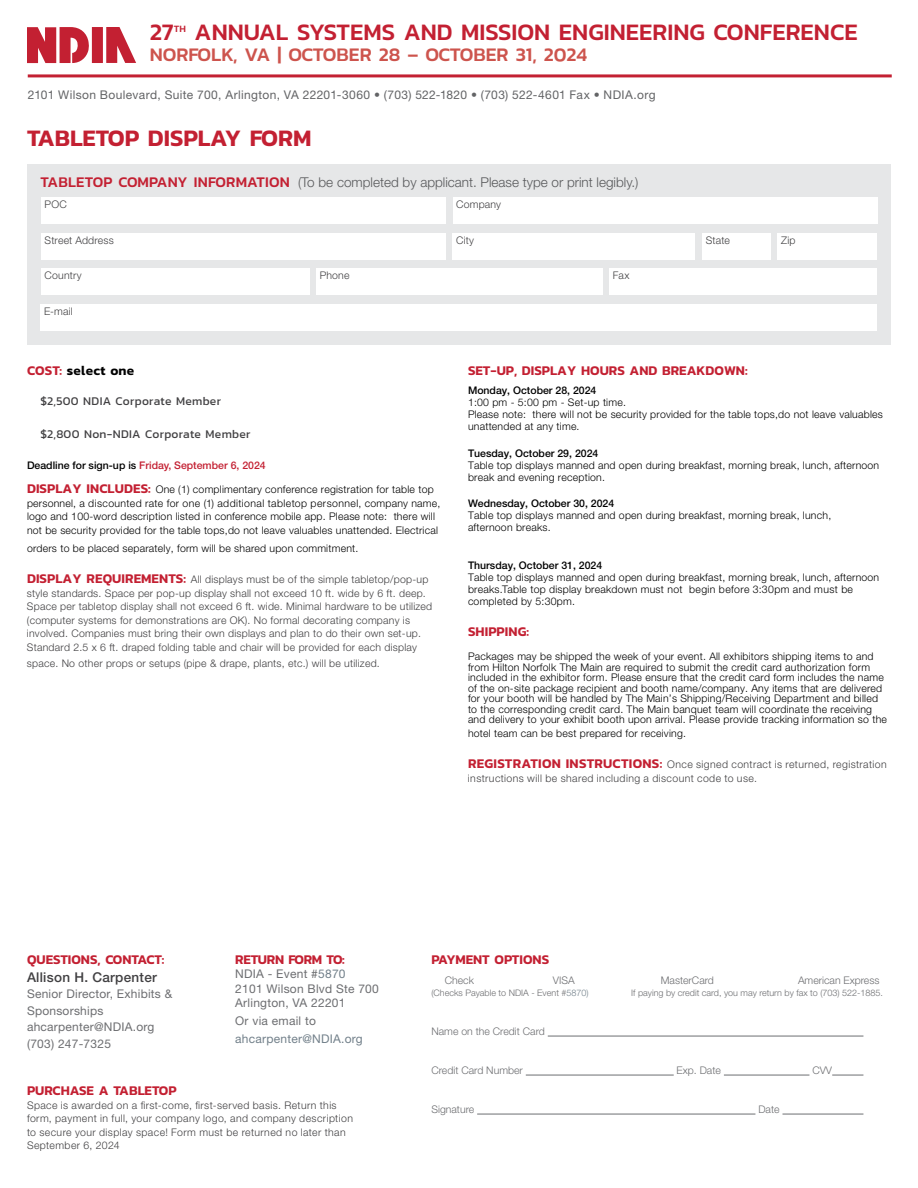
<style>
.page{position:relative;width:918px;height:1188px;background:#fff}
.page>*{position:absolute;margin:0;border:0;box-sizing:border-box;transform-origin:0 0}
.t1{font:500 24px "Kanit";color:#c32032}
.t2{font:600 24px "Kanit";color:#c32032}
.t3{font:500 19.5px "Kanit";color:#cd544d}
.t4{font:600 13.5px "Kanit";color:#c32032}
.t5{font:300 13.5px "Helvetica Neue LT Std";color:#58595b}
.t6{font:500 13.5px "Helvetica Neue LT Std";letter-spacing:.02em;color:#414042}
.t7{font:600 13.5px "Kanit";letter-spacing:.02em;color:#000}
.t8{font:600 13.5px "Kanit";letter-spacing:-.02em;color:#c32032}
.t9{font:12px/16.5px "Helvetica Neue LT Std";letter-spacing:.02em;color:#6d6e71}
.t10{font:12px "Helvetica Neue LT Std";letter-spacing:.03em;color:#636466}
.t11{font:12px "Kanit";letter-spacing:.02em;color:#414042}
.t12{font:12px "Helvetica Neue LT Std";letter-spacing:.02em;color:#72808a}
.t13{font:300 10.5px/12px "Helvetica Neue LT Std";letter-spacing:.02em;color:#000}
.t14{font:300 10.5px/13.5px "Helvetica Neue LT Std";letter-spacing:.02em;color:#414042}
.t15{font:300 10.5px/13.5px "Helvetica Neue LT Std";letter-spacing:.04em;color:#414042}
.t16{font:300 10.5px "Helvetica Neue LT Std";color:#6d6e71}
.t17{font:500 10.5px "Helvetica Neue LT Std";color:#000}
.t18{font:500 10.5px "Helvetica Neue LT Std";color:#c32032}
.t19{font:500 9.75px "Kanit";color:#c32032}
.t20{font:300 9px "Helvetica Neue LT Std";color:#6d6e71}
.s1{font-family:"Kanit";font-weight:500;font-size:15px;color:#c32032}
.s2{color:#c32032}
.s3{color:#000}
.s4{font-family:"Kanit";font-weight:600;font-size:13.5px;color:#c32032}
.s5{color:#72808a}
</style>
<div class="page">
<div style="left:92px;top:27px;width:11px;height:36px;background:#c32032"></div>
<svg style="left:106px;top:27px;width:30px;height:36px"></svg>
<svg style="left:27px;top:27px;width:62px;height:36px"></svg>
<div style="left:27px;top:164px;width:864px;height:181px;background:#e6e7e8"></div>
<div style="left:453px;top:233px;width:242px;height:27px;background:#fff"></div>
<div style="left:778px;top:233px;width:99px;height:27px;background:#fff"></div>
<div style="left:453px;top:197px;width:425px;height:27px;background:#fff"></div>
<div style="left:41px;top:233px;width:404px;height:27px;background:#fff"></div>
<div style="left:609px;top:268px;width:268px;height:27px;background:#fff"></div>
<div style="left:40px;top:304px;width:837px;height:27px;background:#fff"></div>
<div style="left:702px;top:233px;width:69px;height:27px;background:#fff"></div>
<div style="left:41px;top:268px;width:268px;height:27px;background:#fff"></div>
<div style="left:316px;top:268px;width:286px;height:27px;background:#fff"></div>
<hr style="left:28px;top:74px;width:864px;height:3px;background:#c32032">
<div style="left:41px;top:197px;width:404px;height:27px;background:#fff"></div>
<hr style="left:548px;top:1036px;width:315px;height:1px;background:#6d6e71">
<hr style="left:526px;top:1075px;width:148px;height:1px;background:#6d6e71">
<hr style="left:724px;top:1075px;width:85px;height:1px;background:#6d6e71">
<hr style="left:832px;top:1075px;width:31px;height:1px;background:#6d6e71">
<hr style="left:477px;top:1114px;width:278px;height:1px;background:#6d6e71">
<hr style="left:782px;top:1114px;width:81px;height:1px;background:#6d6e71">
<h1 class="t1" style="left:150px;top:14px;width:26px">27</h1>
<p class="t19" style="left:174px;top:21px;width:14px">th</p>
<h1 class="t1" style="left:195px;top:14px;width:665px">ANNUAL SYSTEMS AND MISSION ENGINEERING CONFERENCE</h1>
<h2 class="t3" style="left:150px;top:40px;width:439px">NORFOLK, VA | OCTOBER 28 – OCTOBER 31, 2024</h2>
<p class="t10" style="left:28px;top:87px;width:629px">2101 Wilson Boulevard, Suite 700, Arlington, VA 22201-3060 • (703) 522-1820 • (703) 522-4601 Fax • NDIA.org</p>
<h1 class="t2" style="left:27px;top:120px;width:286px">TABLETOP DISPLAY FORM</h1>
<p class="t5" style="left:40px;top:174px;width:599px"><span class="s1">TABLETOP COMPANY INFORMATION</span> (To be completed by applicant. Please type or print legibly.)</p>
<p class="t14" style="left:45px;top:197px;width:24px">POC</p>
<p class="t14" style="left:456px;top:197px;width:47px">Company</p>
<p class="t14" style="left:45px;top:233px;width:71px">Street Address</p>
<p class="t14" style="left:456px;top:233px;width:20px">City</p>
<p class="t14" style="left:781px;top:233px;width:16px">Zip</p>
<p class="t14" style="left:706px;top:233px;width:26px">State</p>
<p class="t14" style="left:45px;top:269px;width:39px">Country</p>
<p class="t14" style="left:320px;top:269px;width:31px">Phone</p>
<p class="t14" style="left:613px;top:269px;width:18px">Fax</p>
<p class="t14" style="left:44px;top:305px;width:30px">E-mail</p>
<p class="t7" style="left:27px;top:360px;width:109px"><span class="s2">COST:</span> select one</p>
<p class="t11" style="left:40px;top:392px;width:182px">$2,500 NDIA Corporate Member</p>
<p class="t11" style="left:40px;top:425px;width:212px">$2,800 Non-NDIA Corporate Member</p>
<p class="t18" style="left:27px;top:459px;width:240px"><span class="s3">Deadline for sign-up is</span> Friday, September 6, 2024</p>
<p class="t13" style="left:27px;top:483px;width:415px;line-height:13.5px"><span class="s4">DISPLAY INCLUDES:</span> One (1) complimentary conference registration for table top personnel, a discounted rate for one (1) additional tabletop personnel, company name, logo and 100-word description listed in conference mobile app. Please note: there will not be security provided for the table tops,do not leave valuables unattended. Electrical</p>
<p class="t13" style="left:27px;top:542px;width:333px">orders to be placed separately, form will be shared upon commitment.</p>
<p class="t14" style="left:27px;top:573px;width:407px"><span class="s4">DISPLAY REQUIREMENTS:</span> All displays must be of the simple tabletop/pop-up style standards. Space per pop-up display shall not exceed 10 ft. wide by 6 ft. deep.<br>Space per tabletop display shall not exceed 6 ft. wide. Minimal hardware to be utilized (computer systems for demonstrations are OK). No formal decorating company is involved. Companies must bring their own displays and plan to do their own set-up.<br>Standard 2.5 x 6 ft. draped folding table and chair will be provided for each display</p>
<p class="t14" style="left:27px;top:656px;width:354px">space. No other props or setups (pipe &amp; drape, plants, etc.) will be utilized.</p>
<p class="t4" style="left:468px;top:360px;width:281px">SET-UP, DISPLAY HOURS AND BREAKDOWN:</p>
<p class="t17" style="left:468px;top:384px;width:130px">Monday, October 28, 2024</p>
<p class="t13" style="left:468px;top:397px;width:416px">1:00 pm - 5:00 pm - Set-up time.<br>Please note: there will not be security provided for the table tops,do not leave valuables unattended at any time.</p>
<p class="t17" style="left:468px;top:447px;width:132px">Tuesday, October 29, 2024</p>
<p class="t13" style="left:468px;top:459px;width:413px">Table top displays manned and open during breakfast, morning break, lunch, afternoon break and evening reception.</p>
<p class="t17" style="left:468px;top:497px;width:148px">Wednesday, October 30, 2024</p>
<p class="t13" style="left:468px;top:509px;width:365px">Table top displays manned and open during breakfast, morning break, lunch, afternoon breaks.</p>
<p class="t17" style="left:468px;top:559px;width:136px">Thursday, October 31, 2024</p>
<p class="t13" style="left:468px;top:571px;width:413px">Table top displays manned and open during breakfast, morning break, lunch, afternoon breaks.Table top display breakdown must not begin before 3:30pm and must be completed by 5:30pm.</p>
<p class="t4" style="left:468px;top:621px;width:63px">SHIPPING:</p>
<p class="t13" style="left:468px;top:651px;width:420px;line-height:10.5px">Packages may be shipped the week of your event. All exhibitors shipping items to and from Hilton Norfolk The Main are required to submit the credit card authorization form included in the exhibitor form. Please ensure that the credit card form includes the name of the on-site package recipient and booth name/company. Any items that are delivered for your booth will be handled by The Main’s Shipping/Receiving Department and billed to the corresponding credit card. The Main banquet team will coordinate the receiving and delivery to your exhibit booth upon arrival. Please provide tracking information so the</p>
<p class="t13" style="left:468px;top:727px;width:219px">hotel team can be best prepared for receiving.</p>
<p class="t15" style="left:468px;top:758px;width:420px"><span class="s4">REGISTRATION INSTRUCTIONS:</span> Once signed contract is returned, registration instructions will be shared including a discount code to use.</p>
<p class="t4" style="left:27px;top:949px;width:139px">QUESTIONS, CONTACT:</p>
<p class="t6" style="left:27px;top:969px;width:131px">Allison H. Carpenter</p>
<p class="t9" style="left:27px;top:986px;width:147px">Senior Director, Exhibits &amp;<br>Sponsorships ahcarpenter@NDIA.org (703) 247-7325</p>
<p class="t8" style="left:235px;top:949px;width:111px">RETURN FORM TO:</p>
<p class="t9" style="left:235px;top:967px;width:145px;line-height:14.4px">NDIA - Event #<span class="s5">5870<br></span>2101 Wilson Blvd Ste 700<br>Arlington, VA 22201</p>
<p class="t9" style="left:235px;top:1012px;width:82px">Or via email to</p>
<p class="t12" style="left:235px;top:1032px;width:129px">ahcarpenter@NDIA.org</p>
<p class="t4" style="left:27px;top:1080px;width:151px">PURCHASE A TABLETOP</p>
<p class="t15" style="left:27px;top:1098px;width:327px">Space is awarded on a first-come, first-served basis. Return this form, payment in full, your company logo, and company description to secure your display space! Form must be returned no later than September 6, 2024</p>
<p class="t4" style="left:431px;top:949px;width:119px">PAYMENT OPTIONS</p>
<p class="t16" style="left:445px;top:974px;width:31px">Check</p>
<p class="t16" style="left:553px;top:974px;width:23px">VISA</p>
<p class="t16" style="left:661px;top:974px;width:55px">MasterCard</p>
<p class="t16" style="left:798px;top:974px;width:83px">American Express</p>
<p class="t20" style="left:431px;top:987px;width:159px">(Checks Payable to NDIA - Event #<span class="s5">5870)</span></p>
<p class="t20" style="left:631px;top:987px;width:253px">If paying by credit card, you may return by fax to (703) 522-1885.</p>
<p class="t16" style="left:431px;top:1025px;width:115px">Name on the Credit Card</p>
<p class="t16" style="left:431px;top:1064px;width:93px">Credit Card Number</p>
<p class="t16" style="left:677px;top:1064px;width:46px">Exp. Date</p>
<p class="t16" style="left:812px;top:1064px;width:21px">CVV</p>
<p class="t16" style="left:431px;top:1103px;width:44px">Signature</p>
<p class="t16" style="left:758px;top:1103px;width:23px">Date</p>
</div>
